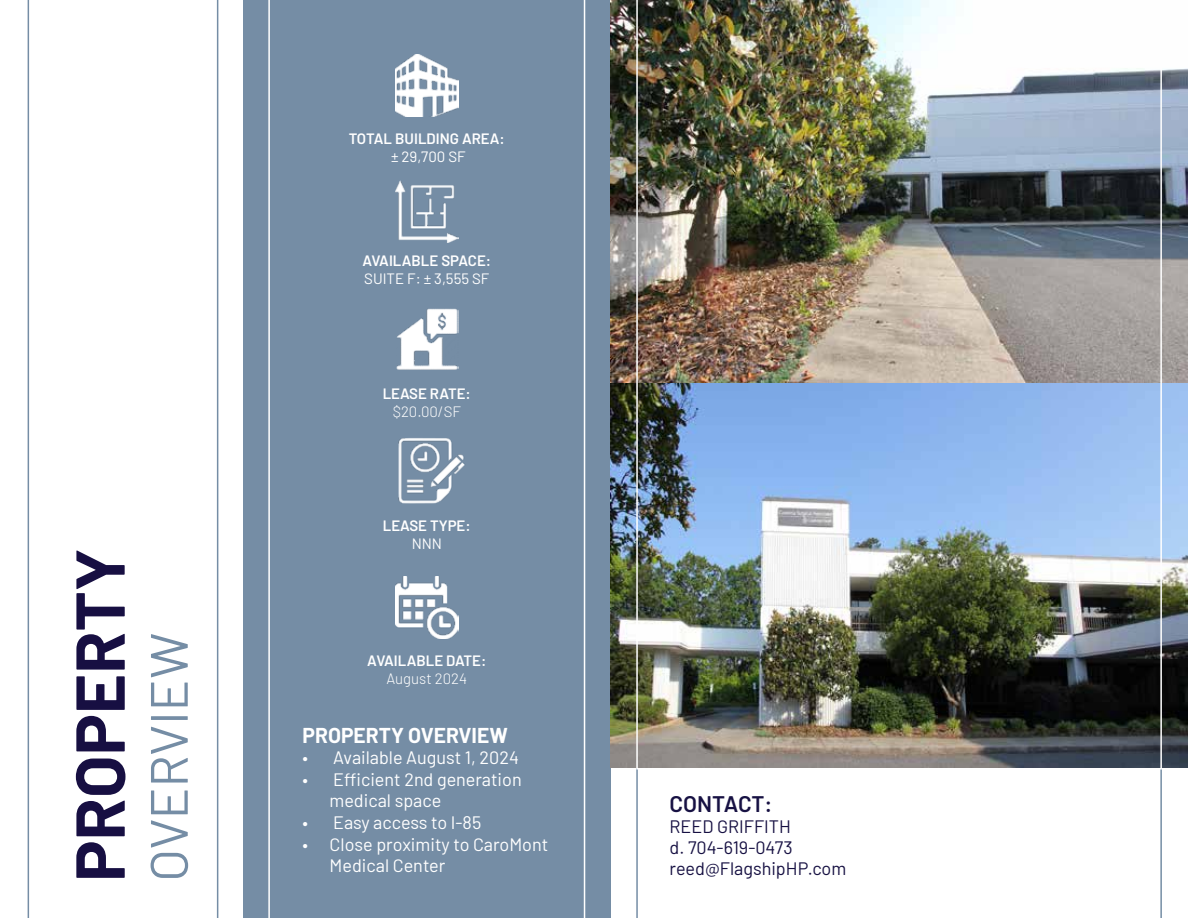
<style>
.page{position:relative;width:1188px;height:918px;background:#fff}
.page>*{position:absolute;margin:0;border:0;box-sizing:border-box;transform-origin:0 0}
.t1{font:700 69px "Barlow";color:#170f42}
.t2{font:52.5px "Barlow";color:#758da5}
.t3{font:600 22.5px "Barlow";letter-spacing:-.005em;color:#171143}
.t4{font:700 21px "Barlow";color:#fff}
.t5{font:18px/21.6px "Barlow";color:#fff}
.t6{font:18px/21px "Barlow";color:#171143}
.t7{font:600 15px "Barlow";color:#fff}
.t8{font:15px "Barlow";color:#fff}
.t9{font:300 15px "Barlow";color:#fff}
</style>
<div class="page">
<div style="left:243px;top:0;width:368px;height:918px;background:#758da5"></div>
<svg style="left:28px;top:0;width:190px;height:918px"></svg>
<svg style="left:268px;top:0;width:317px;height:918px"></svg>
<img style="left:395px;top:54px;width:63px;height:63px">
<img style="left:380px;top:423px;width:94px;height:95px">
<img style="left:395px;top:308px;width:63px;height:63px">
<img style="left:395px;top:180px;width:63px;height:63px">
<img style="left:395px;top:576px;width:63px;height:63px">
<img style="left:610px;top:0;width:578px;height:767px">
<img style="left:636px;top:0;width:526px;height:770px">
<h1 class="t1" style="left:49px;top:882px;width:335px;rotate:-90deg">PROPERTY</h1>
<h2 class="t2" style="left:131px;top:882px;width:251px;rotate:-90deg">OVERVIEW</h2>
<p class="t7" style="left:349px;top:128px;width:158px">TOTAL BUILDING AREA:</p>
<p class="t8" style="left:391px;top:146px;width:76px">± 29,700 SF</p>
<p class="t7" style="left:362px;top:250px;width:130px">AVAILABLE SPACE:</p>
<p class="t8" style="left:364px;top:268px;width:127px">SUITE F: ± 3,555 SF</p>
<p class="t7" style="left:383px;top:382px;width:90px">LEASE RATE:</p>
<p class="t9" style="left:393px;top:401px;width:70px">$20.00/SF</p>
<p class="t7" style="left:383px;top:515px;width:89px">LEASE TYPE:</p>
<p class="t8" style="left:412px;top:533px;width:31px">NNN</p>
<p class="t7" style="left:367px;top:650px;width:121px">AVAILABLE DATE:</p>
<p class="t9" style="left:386px;top:668px;width:82px">August 2024</p>
<p class="t4" style="left:303px;top:719px;width:207px">PROPERTY OVERVIEW</p>
<p class="t5" style="left:303px;top:745px;width:218px">• Available August 1, 2024</p>
<p class="t5" style="left:330px;top:767px;width:194px;text-indent:-27px">• Efficient 2nd generation medical space</p>
<p class="t5" style="left:303px;top:810px;width:180px">• Easy access to I-85</p>
<p class="t5" style="left:330px;top:832px;width:220px;text-indent:-27px">• Close proximity to CaroMont<br>Medical Center</p>
<p class="t3" style="left:670px;top:787px;width:105px">CONTACT:</p>
<p class="t6" style="left:670px;top:814px;width:178px">REED GRIFFITH<br>d. 704-619-0473 reed@FlagshipHP.com</p>
</div>
